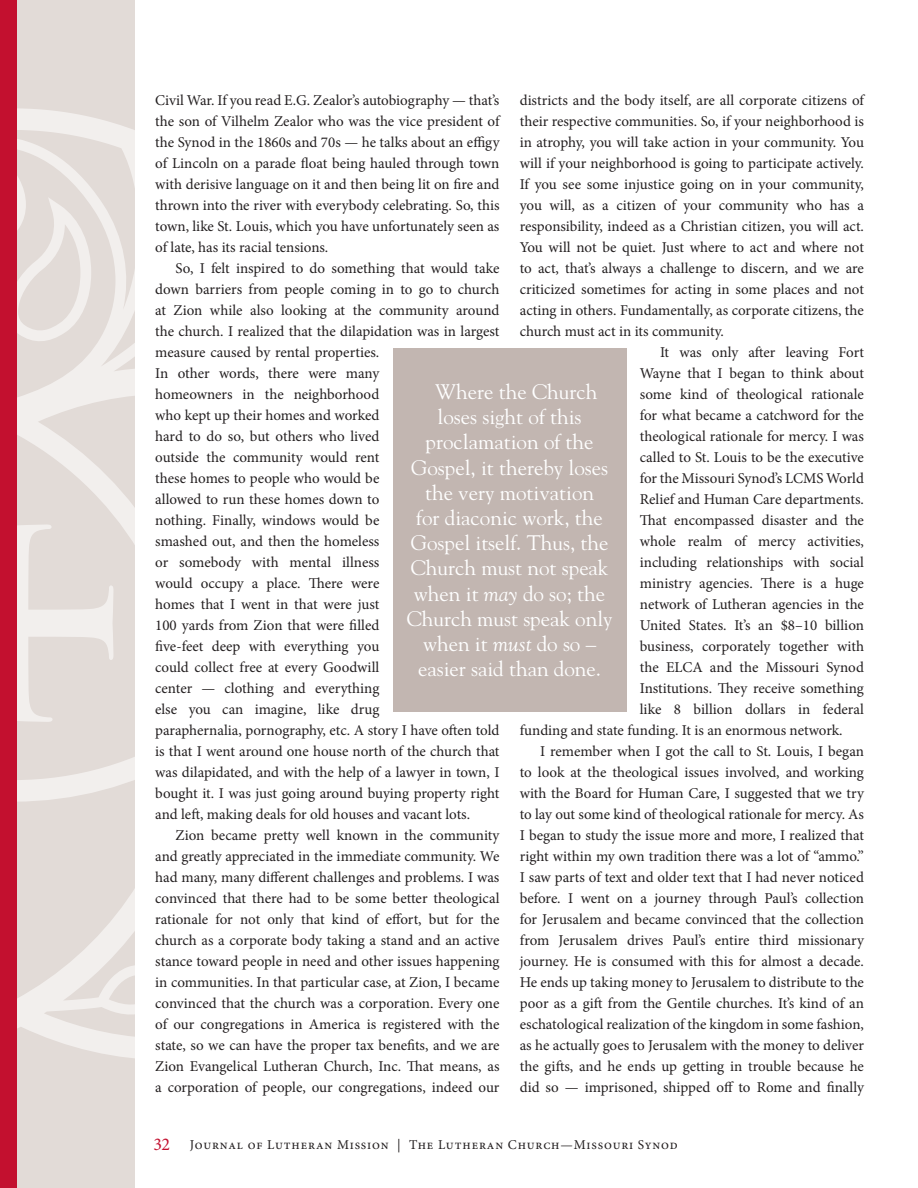
<style>
.page{position:relative;width:918px;height:1188px;background:#fff}
.page>*{position:absolute;margin:0;border:0;box-sizing:border-box;transform-origin:0 0}
.Pull-quote{font:21px "Goudy Std";color:#fff}
.text{font:15px/21px "Minion Pro";color:#231f20;text-align:justify}
.t1{font:13.5px "Minion Pro";letter-spacing:.06em;color:#231f20}
.s1{font-style:italic}
.s2{font-size:18px;color:#c3102f}
</style>
<div class="page">
<div style="left:16px;top:0;width:119px;height:1188px;background:#e2dbd7"></div>
<svg style="left:16px;top:107px;width:119px;height:959px"></svg>
<div style="left:0;top:0;width:16px;height:1188px;background:#c3102f"></div>
<div style="left:393px;top:348px;width:233px;height:364px;background:#c2b6b1"></div>
<p class="text" style="left:155px;top:90px;width:347px">Civil War. If you read E.G. Zealor’s autobiography — that’s the son of Vilhelm Zealor who was the vice president of the Synod in the 1860s and 70s — he talks about an effigy of Lincoln on a parade float being hauled through town with derisive language on it and then being lit on fire and thrown into the river with everybody celebrating. So, this town, like St. Louis, which you have unfortunately seen as of late, has its racial tensions.</p>
<p class="text" style="left:155px;top:258px;width:346px;text-align:left;text-indent:20px">So, I felt inspired to do something that would take down barriers from people coming in to go to church at Zion while also looking at the community around the church. I realized that the dilapidation was in largest measure caused by rental properties.<br>In other words, there were many<br>homeowners in the neighborhood<br>who kept up their homes and worked<br>hard to do so, but others who lived<br>outside the community would rent<br>these homes to people who would be<br>allowed to run these homes down to<br>nothing. Finally, windows would be<br>smashed out, and then the homeless<br>or somebody with mental illness<br>would occupy a place. There were<br>homes that I went in that were just<br>100 yards from Zion that were filled<br>five-feet deep with everything you<br>could collect free at every Goodwill<br>center — clothing and everything<br>else you can imagine, like drug<br>paraphernalia, pornography, etc. A story I have often told is that I went around one house north of the church that was dilapidated, and with the help of a lawyer in town, I bought it. I was just going around buying property right and left, making deals for old houses and vacant lots.</p>
<p class="text" style="left:155px;top:825px;width:346px;text-indent:20px">Zion became pretty well known in the community and greatly appreciated in the immediate community. We had many, many different challenges and problems. I was convinced that there had to be some better theological rationale for not only that kind of effort, but for the church as a corporate body taking a stand and an active stance toward people in need and other issues happening in communities. In that particular case, at Zion, I became convinced that the church was a corporation. Every one of our congregations in America is registered with the state, so we can have the proper tax benefits, and we are Zion Evangelical Lutheran Church, Inc. That means, as a corporation of people, our congregations, indeed our</p>
<p class="text" style="left:520px;top:90px;width:347px">districts and the body itself, are all corporate citizens of their respective communities. So, if your neighborhood is in atrophy, you will take action in your community. You will if your neighborhood is going to participate actively.<br>If you see some injustice going on in your community, you will, as a citizen of your community who has a responsibility, indeed as a Christian citizen, you will act.<br>You will not be quiet. Just where to act and where not to act, that’s always a challenge to discern, and we are criticized sometimes for acting in some places and not acting in others. Fundamentally, as corporate citizens, the church must act in its community.</p>
<p class="text" style="left:660px;top:342px;width:205px">It was only after leaving Fort</p>
<p class="text" style="left:640px;top:363px;width:226px">Wayne that I began to think about</p>
<p class="text" style="left:640px;top:384px;width:226px">some kind of theological rationale</p>
<p class="text" style="left:640px;top:405px;width:226px">for what became a catchword for the</p>
<p class="text" style="left:640px;top:426px;width:226px">theological rationale for mercy. I was</p>
<p class="text" style="left:640px;top:447px;width:226px">called to St. Louis to be the executive</p>
<p class="text" style="left:640px;top:468px;width:226px">for the Missouri Synod’s LCMS World</p>
<p class="text" style="left:640px;top:489px;width:226px">Relief and Human Care departments.</p>
<p class="text" style="left:640px;top:510px;width:226px">That encompassed disaster and the</p>
<p class="text" style="left:640px;top:531px;width:226px">whole realm of mercy activities,</p>
<p class="text" style="left:640px;top:552px;width:226px">including relationships with social</p>
<p class="text" style="left:640px;top:573px;width:226px">ministry agencies. There is a huge</p>
<p class="text" style="left:640px;top:594px;width:226px">network of Lutheran agencies in the</p>
<p class="text" style="left:640px;top:615px;width:226px">United States. It’s an $8–10 billion</p>
<p class="text" style="left:640px;top:636px;width:226px">business, corporately together with</p>
<p class="text" style="left:640px;top:657px;width:226px">the ELCA and the Missouri Synod</p>
<p class="text" style="left:640px;top:678px;width:226px">Institutions. They receive something</p>
<p class="text" style="left:640px;top:699px;width:226px">like 8 billion dollars in federal</p>
<p class="text" style="left:520px;top:720px;width:324px">funding and state funding. It is an enormous network.</p>
<p class="text" style="left:520px;top:741px;width:346px;text-indent:20px">I remember when I got the call to St. Louis, I began to look at the theological issues involved, and working with the Board for Human Care, I suggested that we try to lay out some kind of theological rationale for mercy. As I began to study the issue more and more, I realized that right within my own tradition there was a lot of “ammo.” I saw parts of text and older text that I had never noticed before. I went on a journey through Paul’s collection for Jerusalem and became convinced that the collection from Jerusalem drives Paul’s entire third missionary journey. He is consumed with this for almost a decade.<br>He ends up taking money to Jerusalem to distribute to the poor as a gift from the Gentile churches. It’s kind of an eschatological realization of the kingdom in some fashion, as he actually goes to Jerusalem with the money to deliver the gifts, and he ends up getting in trouble because he did so — imprisoned, shipped off to Rome and finally</p>
<p class="Pull-quote" style="left:435px;top:379px;width:164px">Where the Church</p>
<p class="Pull-quote" style="left:438px;top:404px;width:146px">loses sight of this</p>
<p class="Pull-quote" style="left:426px;top:429px;width:169px">proclamation of the</p>
<p class="Pull-quote" style="left:411px;top:454px;width:199px">Gospel, it thereby loses</p>
<p class="Pull-quote" style="left:425px;top:479px;width:171px">the very motivation</p>
<p class="Pull-quote" style="left:416px;top:505px;width:188px">for diaconic work, the</p>
<p class="Pull-quote" style="left:411px;top:530px;width:199px">Gospel itself. Thus, the</p>
<p class="Pull-quote" style="left:411px;top:555px;width:199px">Church must not speak</p>
<p class="Pull-quote" style="left:414px;top:580px;width:193px">when it <span class="s1">may</span> do so; the</p>
<p class="Pull-quote" style="left:407px;top:605px;width:207px">Church must speak only</p>
<p class="Pull-quote" style="left:423px;top:631px;width:175px">when it <span class="s1">must</span> do so –</p>
<p class="Pull-quote" style="left:418px;top:656px;width:185px">easier said than done.</p>
<p class="t1" style="left:153px;top:1136px;width:526px"><span class="s2">32</span> Journal of Lutheran Mission | The Lutheran Church—Missouri Synod</p>
</div>
